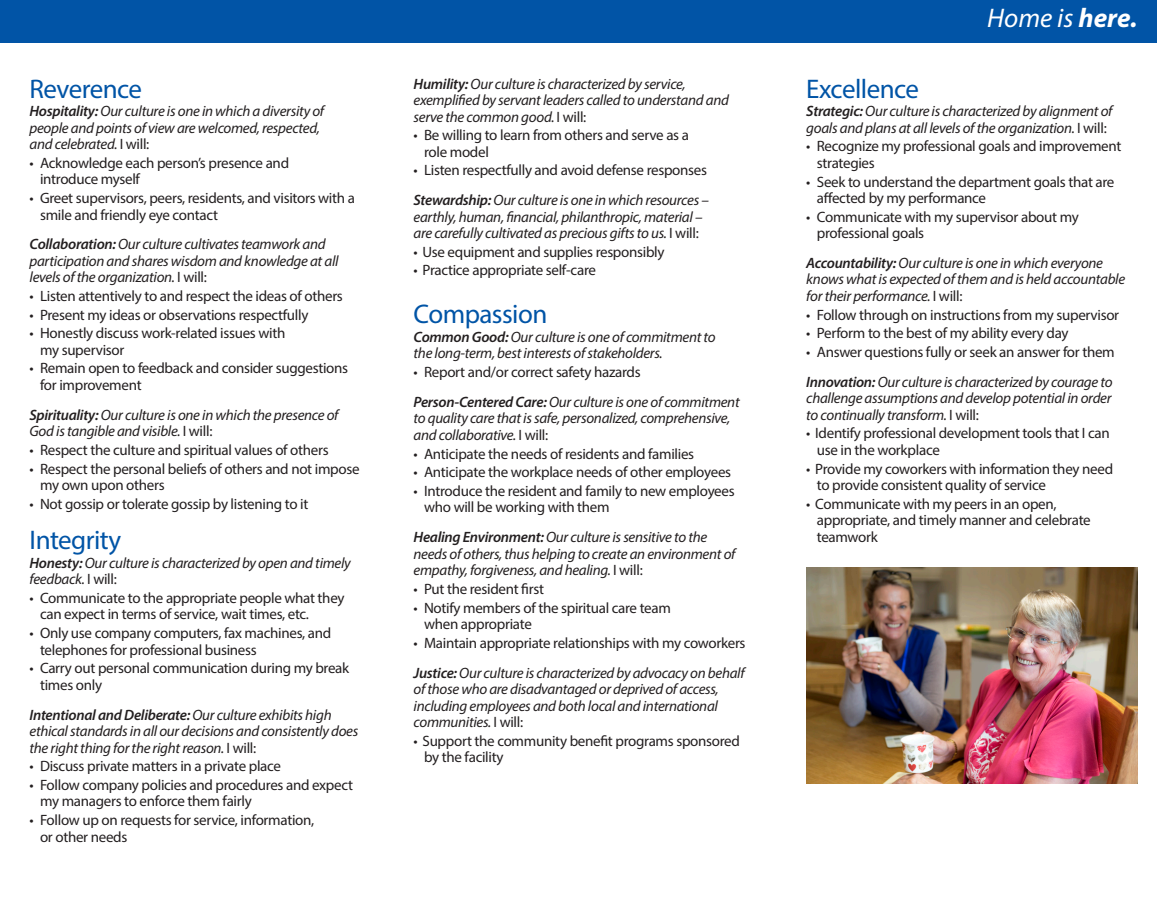
<style>
.page{position:relative;width:1157px;height:900px;background:#fff}
.page>*{position:absolute;margin:0;border:0;box-sizing:border-box;transform-origin:0 0}
.t1{font:27px "Myriad Pro";letter-spacing:-.02em;color:#0154a6}
.t2{font:italic 27px "Myriad Pro";color:#fff}
.bullets{font:15px/16.5px "Myriad Pro";letter-spacing:-.02em;color:#231f20}
.t3{font:italic 15px/16.5px "Myriad Pro";letter-spacing:-.02em;color:#231f20}
.s1{font-weight:600}
.s2{font-style:normal}
.s3{font-weight:700}
</style>
<div class="page">
<div style="left:0;top:0;width:1156px;height:43px;background:#0154a6"></div>
<img style="left:806px;top:568px;width:331px;height:216px">
<p class="t1" style="left:30px;top:72px;width:114px">Reverence</p>
<p class="t3" style="left:30px;top:103px;width:296px"><span class="s1">Hospitality:</span> Our culture is one in which a diversity of people and points of view are welcomed, respected, and celebrated. <span class="s2">I will:</span></p>
<p class="bullets" style="left:40px;top:154px;width:250px;text-indent:-10px">• Acknowledge each person’s presence and introduce myself</p>
<p class="bullets" style="left:40px;top:189px;width:316px;text-indent:-10px">• Greet supervisors, peers, residents, and visitors with a smile and friendly eye contact</p>
<p class="t3" style="left:30px;top:236px;width:310px"><span class="s1">Collaboration:</span> Our culture cultivates teamwork and participation and shares wisdom and knowledge at all levels of the organization. <span class="s2">I will:</span></p>
<p class="bullets" style="left:30px;top:287px;width:315px">• Listen attentively to and respect the ideas of others</p>
<p class="bullets" style="left:30px;top:306px;width:280px">• Present my ideas or observations respectfully</p>
<p class="bullets" style="left:40px;top:325px;width:247px;text-indent:-10px">• Honestly discuss work-related issues with my supervisor</p>
<p class="bullets" style="left:40px;top:360px;width:310px;text-indent:-10px">• Remain open to feedback and consider suggestions for improvement</p>
<p class="t3" style="left:30px;top:406px;width:310px"><span class="s1">Spirituality:</span> Our culture is one in which the presence of<br>God is tangible and visible. <span class="s2">I will:</span></p>
<p class="bullets" style="left:30px;top:441px;width:301px">• Respect the culture and spiritual values of others</p>
<p class="bullets" style="left:40px;top:460px;width:321px;text-indent:-10px">• Respect the personal beliefs of others and not impose my own upon others</p>
<p class="bullets" style="left:30px;top:495px;width:280px">• Not gossip or tolerate gossip by listening to it</p>
<p class="t1" style="left:30px;top:523px;width:93px">Integrity</p>
<p class="t3" style="left:30px;top:554px;width:323px"><span class="s1">Honesty:</span> Our culture is characterized by open and timely feedback. <span class="s2">I will:</span></p>
<p class="bullets" style="left:40px;top:589px;width:306px;text-indent:-10px">• Communicate to the appropriate people what they can expect in terms of service, wait times, etc.</p>
<p class="bullets" style="left:40px;top:625px;width:293px;text-indent:-10px">• Only use company computers, fax machines, and telephones for professional business</p>
<p class="bullets" style="left:40px;top:660px;width:311px;text-indent:-10px">• Carry out personal communication during my break times only</p>
<p class="t3" style="left:30px;top:706px;width:330px"><span class="s1">Intentional and Deliberate:</span> Our culture exhibits high ethical standards in all our decisions and consistently does the right thing for the right reason. <span class="s2">I will:</span></p>
<p class="bullets" style="left:30px;top:758px;width:253px">• Discuss private matters in a private place</p>
<p class="bullets" style="left:40px;top:776px;width:314px;text-indent:-10px">• Follow company policies and procedures and expect my managers to enforce them fairly</p>
<p class="bullets" style="left:40px;top:812px;width:276px;text-indent:-10px">• Follow up on requests for service, information, or other needs</p>
<p class="t3" style="left:413px;top:75px;width:317px"><span class="s1">Humility:</span> Our culture is characterized by service, exemplified by servant leaders called to understand and serve the common good. <span class="s2">I will:</span></p>
<p class="bullets" style="left:424px;top:127px;width:266px;text-indent:-10px">• Be willing to learn from others and serve as a role model</p>
<p class="bullets" style="left:413px;top:162px;width:295px">• Listen respectfully and avoid defense responses</p>
<p class="t3" style="left:413px;top:192px;width:297px"><span class="s1">Stewardship:</span> Our culture is one in which resources – earthly, human, financial, philanthropic, material – are carefully cultivated as precious gifts to us. <span class="s2">I will:</span></p>
<p class="bullets" style="left:413px;top:243px;width:252px">• Use equipment and supplies responsibly</p>
<p class="bullets" style="left:413px;top:262px;width:184px">• Practice appropriate self-care</p>
<p class="t1" style="left:413px;top:298px;width:135px">Compassion</p>
<p class="t3" style="left:413px;top:328px;width:304px"><span class="s1">Common Good:</span> Our culture is one of commitment to the long-term, best interests of stakeholders.</p>
<p class="bullets" style="left:413px;top:364px;width:229px">• Report and/or correct safety hazards</p>
<p class="t3" style="left:413px;top:393px;width:328px"><span class="s1">Person-Centered Care:</span> Our culture is one of commitment to quality care that is safe, personalized, comprehensive, and collaborative. <span class="s2">I will:</span></p>
<p class="bullets" style="left:413px;top:445px;width:282px">• Anticipate the needs of residents and families</p>
<p class="bullets" style="left:413px;top:464px;width:319px">• Anticipate the workplace needs of other employees</p>
<p class="bullets" style="left:424px;top:482px;width:312px;text-indent:-10px">• Introduce the resident and family to new employees who will be working with them</p>
<p class="t3" style="left:413px;top:529px;width:323px"><span class="s1">Healing Environment:</span> Our culture is sensitive to the needs of others, thus helping to create an environment of empathy, forgiveness, and healing. <span class="s2">I will:</span></p>
<p class="bullets" style="left:413px;top:580px;width:132px">• Put the resident first</p>
<p class="bullets" style="left:424px;top:599px;width:248px;text-indent:-10px">• Notify members of the spiritual care team when appropriate</p>
<p class="bullets" style="left:413px;top:634px;width:333px">• Maintain appropriate relationships with my coworkers</p>
<p class="t3" style="left:413px;top:664px;width:332px"><span class="s1">Justice:</span> Our culture is characterized by advocacy on behalf of those who are disadvantaged or deprived of access, including employees and both local and international communities. <span class="s2">I will:</span></p>
<p class="bullets" style="left:424px;top:732px;width:317px;text-indent:-10px">• Support the community benefit programs sponsored by the facility</p>
<p class="t2" style="left:987px;top:1px;width:152px">Home is <span class="s3">here.</span></p>
<p class="t1" style="left:806px;top:72px;width:114px">Excellence</p>
<p class="t3" style="left:806px;top:103px;width:308px"><span class="s1">Strategic:</span> Our culture is characterized by alignment of goals and plans at all levels of the organization. <span class="s2">I will:</span></p>
<p class="bullets" style="left:816px;top:138px;width:306px;text-indent:-10px">• Recognize my professional goals and improvement strategies</p>
<p class="bullets" style="left:816px;top:173px;width:299px;text-indent:-10px">• Seek to understand the department goals that are affected by my performance</p>
<p class="bullets" style="left:816px;top:208px;width:263px;text-indent:-10px">• Communicate with my supervisor about my professional goals</p>
<p class="t3" style="left:806px;top:254px;width:320px"><span class="s1">Accountability:</span> Our culture is one in which everyone knows what is expected of them and is held accountable for their performance. <span class="s2">I will:</span></p>
<p class="bullets" style="left:806px;top:306px;width:314px">• Follow through on instructions from my supervisor</p>
<p class="bullets" style="left:806px;top:325px;width:264px">• Perform to the best of my ability every day</p>
<p class="bullets" style="left:806px;top:343px;width:310px">• Answer questions fully or seek an answer for them</p>
<p class="t3" style="left:806px;top:373px;width:308px;text-align:justify"><span class="s1">Innovation:</span> Our culture is characterized by courage to challenge assumptions and develop potential in order to continually transform. <span class="s2">I will:</span></p>
<p class="bullets" style="left:816px;top:425px;width:294px;text-indent:-10px">• Identify professional development tools that I can use in the workplace</p>
<p class="bullets" style="left:816px;top:460px;width:298px;text-indent:-10px">• Provide my coworkers with information they need to provide consistent quality of service</p>
<p class="bullets" style="left:816px;top:495px;width:275px;text-indent:-10px">• Communicate with my peers in an open, appropriate, and timely manner and celebrate teamwork</p>
</div>
